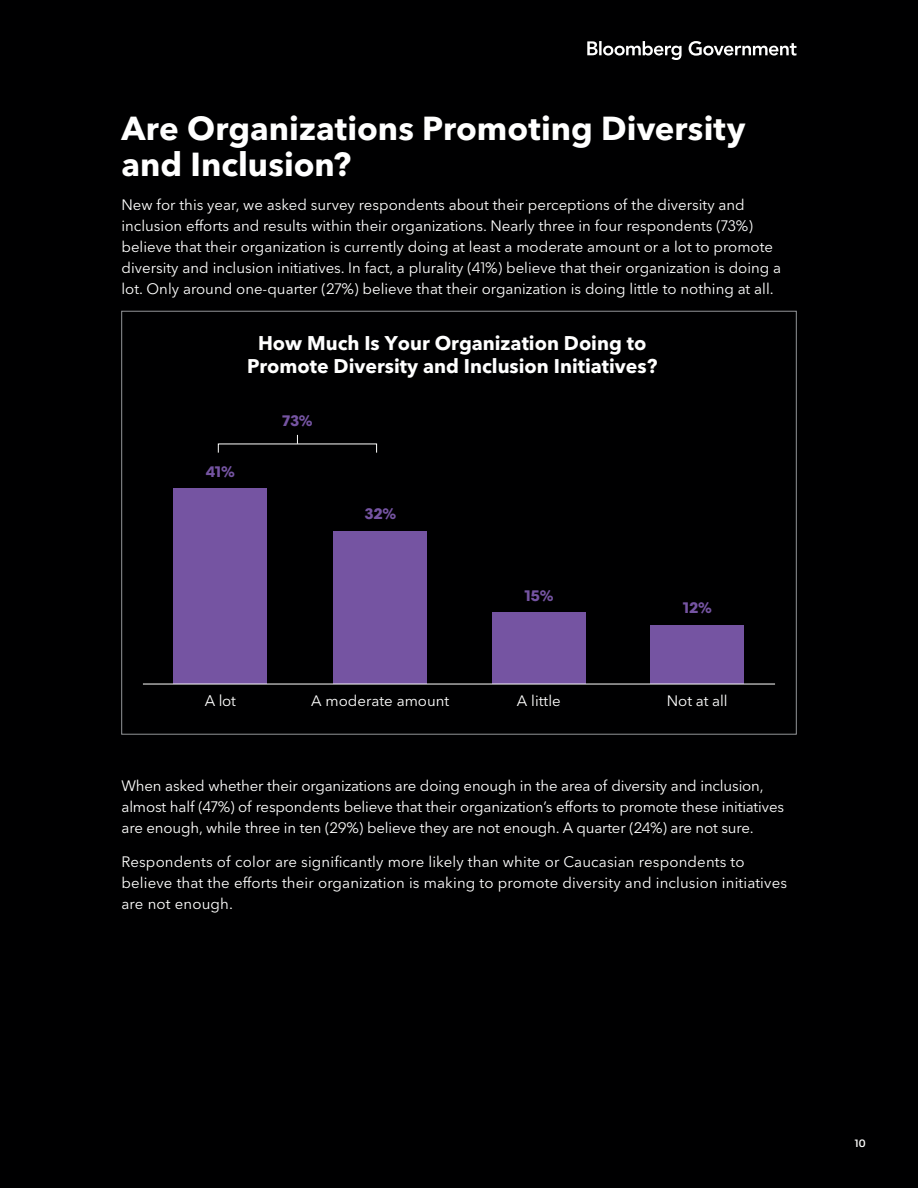
<style>
.page{position:relative;width:918px;height:1188px;background:#000001}
.page>*{position:absolute;margin:0;border:0;box-sizing:border-box;transform-origin:0 0}
.t1{font:700 33px/36px "Avenir Next P For BBG";color:#fff}
.t2{font:700 19.65px/23.4px "Avenir Next P For BBG";color:#fff;text-align:center}
.t3{font:15.3px "Avenir Next P For BBG";color:#fff}
.body{font:15px/21px "Avenir Next P For BBG";color:#fff}
.t4{font:700 15px "Avenir Next P For BBG";color:#7554a2}
.t5{font:600 10.5px "Avenir Next P For BBG";color:#fff}
</style>
<div class="page">
<svg style="left:587px;top:41px;width:209px;height:19px"></svg>
<div style="left:650px;top:626px;width:94px;height:58px;background:#7554a2"></div>
<div style="left:492px;top:613px;width:94px;height:71px;background:#7554a2"></div>
<div style="left:333px;top:531px;width:94px;height:153px;background:#7554a2"></div>
<div style="left:173px;top:489px;width:94px;height:195px;background:#7554a2"></div>
<hr style="left:143px;top:684px;width:632px;height:1px;background:#fff">
<p class="t1" style="left:122px;top:110px;width:626px">Are Organizations Promoting Diversity and Inclusion?</p>
<p class="body" style="left:122px;top:194px;width:661px">New for this year, we asked survey respondents about their perceptions of the diversity and inclusion efforts and results within their organizations. Nearly three in four respondents (73%) believe that their organization is currently doing at least a moderate amount or a lot to promote diversity and inclusion initiatives. In fact, a plurality (41%) believe that their organization is doing a lot. Only around one-quarter (27%) believe that their organization is doing little to nothing at all.</p>
<p class="t2" style="left:247px;top:331px;width:412px">How Much Is Your Organization Doing to<br>Promote Diversity and Inclusion Initiatives?</p>
<p class="t4" style="left:206px;top:463px;width:30px">41%</p>
<p class="t4" style="left:282px;top:412px;width:32px">73%</p>
<p class="t4" style="left:365px;top:505px;width:33px">32%</p>
<p class="t4" style="left:524px;top:587px;width:31px">15%</p>
<p class="t4" style="left:683px;top:599px;width:30px">12%</p>
<p class="t3" style="left:205px;top:692px;width:33px">A lot</p>
<p class="body" style="left:311px;top:690px;width:140px">A moderate amount</p>
<p class="body" style="left:517px;top:690px;width:45px">A little</p>
<p class="body" style="left:667px;top:690px;width:62px">Not at all</p>
<p class="body" style="left:122px;top:775px;width:664px">When asked whether their organizations are doing enough in the area of diversity and inclusion, almost half (47%) of respondents believe that their organization’s efforts to promote these initiatives are enough, while three in ten (29%) believe they are not enough. A quarter (24%) are not sure.</p>
<p class="body" style="left:122px;top:851px;width:667px">Respondents of color are significantly more likely than white or Caucasian respondents to believe that the efforts their organization is making to promote diversity and inclusion initiatives are not enough.</p>
<p class="t5" style="left:855px;top:1137px;width:12px">10</p>
</div>
